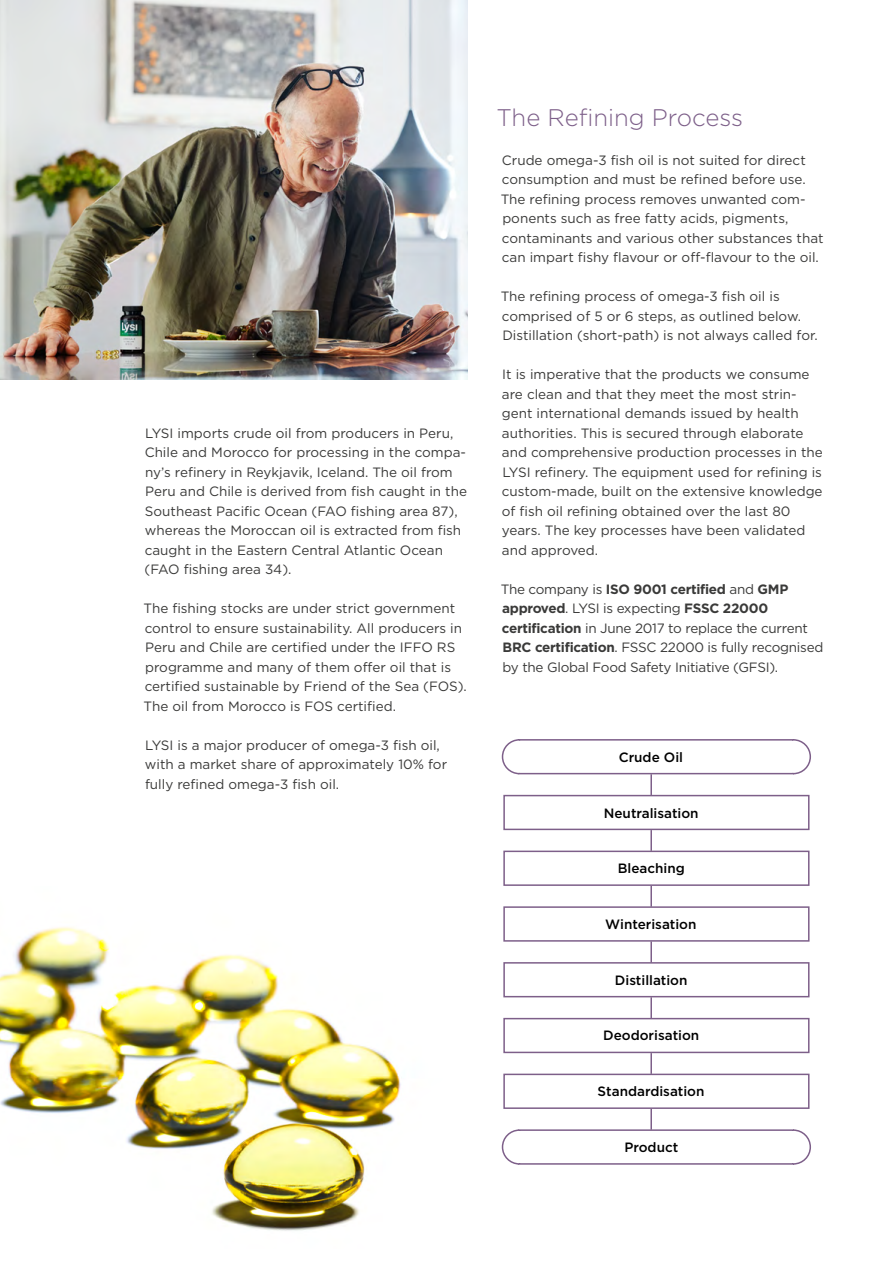
<style>
.page{position:relative;width:893px;height:1263px;background:#fff}
.page>*{position:absolute;margin:0;border:0;box-sizing:border-box;transform-origin:0 0}
.t1{font:300 24px "Gotham HTF";color:#7d5f89}
.t2{font:13.5px/19.5px "Gotham HTF";color:#3a3a39}
.t3{font:13.5px/19.5px "Gotham HTF";letter-spacing:-.02em;color:#3a3a39}
.t4{font:500 13.5px "Gotham HTF";color:#000}
.s1{font-weight:700}
</style>
<div class="page">
<img style="left:0;top:927px;width:401px;height:304px">
<img style="left:0;top:0;width:468px;height:379px">
<div style="left:503px;top:795px;width:306px;height:35px;border:2px solid #7d5f89"></div>
<div style="left:503px;top:850px;width:306px;height:36px;border:2px solid #7d5f89"></div>
<div style="left:503px;top:906px;width:306px;height:36px;border:2px solid #7d5f89"></div>
<div style="left:503px;top:962px;width:306px;height:35px;border:2px solid #7d5f89"></div>
<div style="left:503px;top:1018px;width:306px;height:35px;border:2px solid #7d5f89"></div>
<div style="left:503px;top:1073px;width:306px;height:36px;border:2px solid #7d5f89"></div>
<svg style="left:501px;top:739px;width:310px;height:36px"></svg>
<svg style="left:501px;top:1129px;width:310px;height:36px"></svg>
<hr style="left:650px;top:774px;width:2px;height:21px;background:#7d5f89">
<hr style="left:650px;top:830px;width:2px;height:21px;background:#7d5f89">
<hr style="left:650px;top:886px;width:2px;height:20px;background:#7d5f89">
<hr style="left:650px;top:942px;width:2px;height:20px;background:#7d5f89">
<hr style="left:650px;top:997px;width:2px;height:21px;background:#7d5f89">
<hr style="left:650px;top:1053px;width:2px;height:21px;background:#7d5f89">
<hr style="left:650px;top:1109px;width:2px;height:20px;background:#7d5f89">
<p class="t2" style="left:144px;top:423px;width:324px">LYSI imports crude oil from producers in Peru, Chile and Morocco for processing in the compa&shy;ny’s refinery in Reykjavik, Iceland. The oil from Peru and Chile is derived from fish caught in the Southeast Pacific Ocean (FAO fishing area 87), whereas the Moroccan oil is extracted from fish caught in the Eastern Central Atlantic Ocean (FAO fishing area 34).</p>
<p class="t2" style="left:144px;top:599px;width:325px">The fishing stocks are under strict government control to ensure sustainability. All producers in Peru and Chile are certified under the IFFO RS programme and many of them offer oil that is certified sustainable by Friend of the Sea (FOS).<br>The oil from Morocco is FOS certified.</p>
<p class="t2" style="left:145px;top:735px;width:304px">LYSI is a major producer of omega-3 fish oil, with a market share of approximately 10% for fully refined omega-3 fish oil.</p>
<h1 class="t1" style="left:497px;top:104px;width:248px">The Refining Process</h1>
<p class="t2" style="left:501px;top:150px;width:324px">Crude omega-3 fish oil is not suited for direct consumption and must be refined before use.<br>The refining process removes unwanted com&shy;ponents such as free fatty acids, pigments, contaminants and various other substances that can impart fishy flavour or off-flavour to the oil.</p>
<p class="t2" style="left:501px;top:287px;width:318px">The refining process of omega-3 fish oil is comprised of 5 or 6 steps, as outlined below.<br>Distillation (short-path) is not always called for.</p>
<p class="t2" style="left:502px;top:365px;width:322px">It is imperative that the products we consume are clean and that they meet the most strin&shy;gent international demands issued by health authorities. This is secured through elaborate and comprehensive production processes in the LYSI refinery. The equipment used for refining is custom-made, built on the extensive knowledge of fish oil refining obtained over the last 80 years. The key processes have been validated and approved.</p>
<p class="t3" style="left:501px;top:579px;width:324px">The company is <span class="s1">ISO 9001 certified</span> and <span class="s1">GMP approved</span>. LYSI is expecting <span class="s1">FSSC 22000 certification</span> in June 2017 to replace the current <span class="s1">BRC certification</span>. FSSC 22000 is fully recognised by the Global Food Safety Initiative (GFSI).</p>
<p class="t4" style="left:619px;top:749px;width:66px">Crude Oil</p>
<p class="t4" style="left:604px;top:805px;width:96px">Neutralisation</p>
<p class="t4" style="left:618px;top:861px;width:69px">Bleaching</p>
<p class="t4" style="left:605px;top:917px;width:93px">Winterisation</p>
<p class="t4" style="left:615px;top:972px;width:74px">Distillation</p>
<p class="t4" style="left:603px;top:1028px;width:98px">Deodorisation</p>
<p class="t4" style="left:598px;top:1084px;width:108px">Standardisation</p>
<p class="t4" style="left:624px;top:1139px;width:55px">Product</p>
</div>
